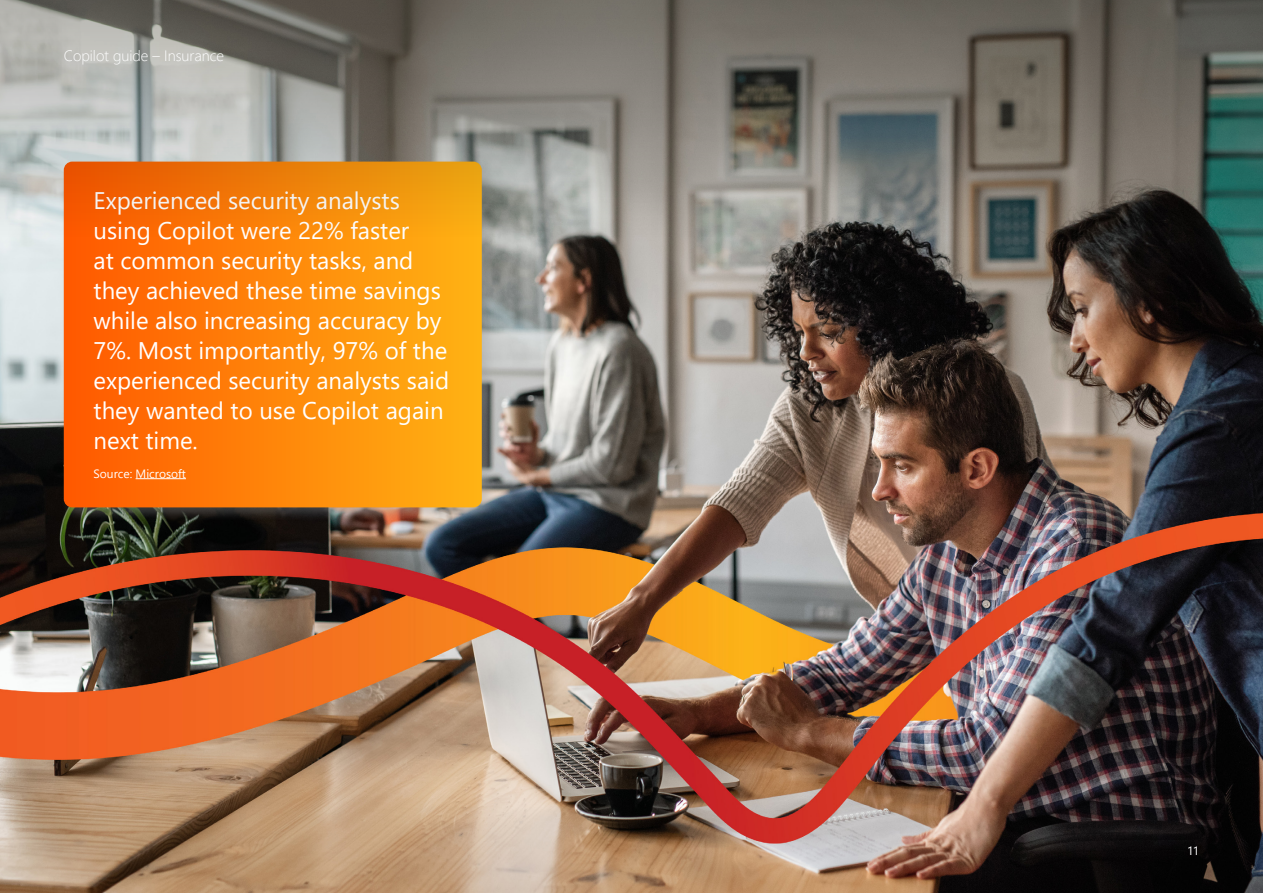
<style>
.page{position:relative;width:1263px;height:893px;background:#fff}
.page>*{position:absolute;margin:0;border:0;box-sizing:border-box;transform-origin:0 0}
.t1{font:24px/30px "Segoe UI";color:#fff}
.t2{font:300 15px "Segoe UI";color:#fff}
.t3{font:12px "Segoe UI";color:#fff}
</style>
<div class="page">
<img style="left:0;top:276px;width:1263px;height:617px">
<div style="left:61px;top:159px;width:435px;height:363px;background:#999;opacity:.35"></div>
<svg style="left:64px;top:276px;width:418px;height:231px;background:#fe8509"></svg>
<hr style="left:136px;top:478px;width:50px;height:1px;background:#fff">
<svg style="left:0;top:0;width:1263px;height:276px;background:#8b7a65"></svg>
<p class="t2" style="left:64px;top:41px;width:162px">Copilot guide – Insurance</p>
<p class="t1" style="left:94px;top:183px;width:357px">Experienced security analysts using Copilot were 22% faster<br>at common security tasks, and they achieved these time savings while also increasing accuracy by<br>7%. Most importantly, 97% of the experienced security analysts said they wanted to use Copilot again next time.</p>
<p class="t3" style="left:94px;top:462px;width:94px">Source: Microsoft</p>
<p class="t3" style="left:1187px;top:839px;width:13px">11</p>
</div>
